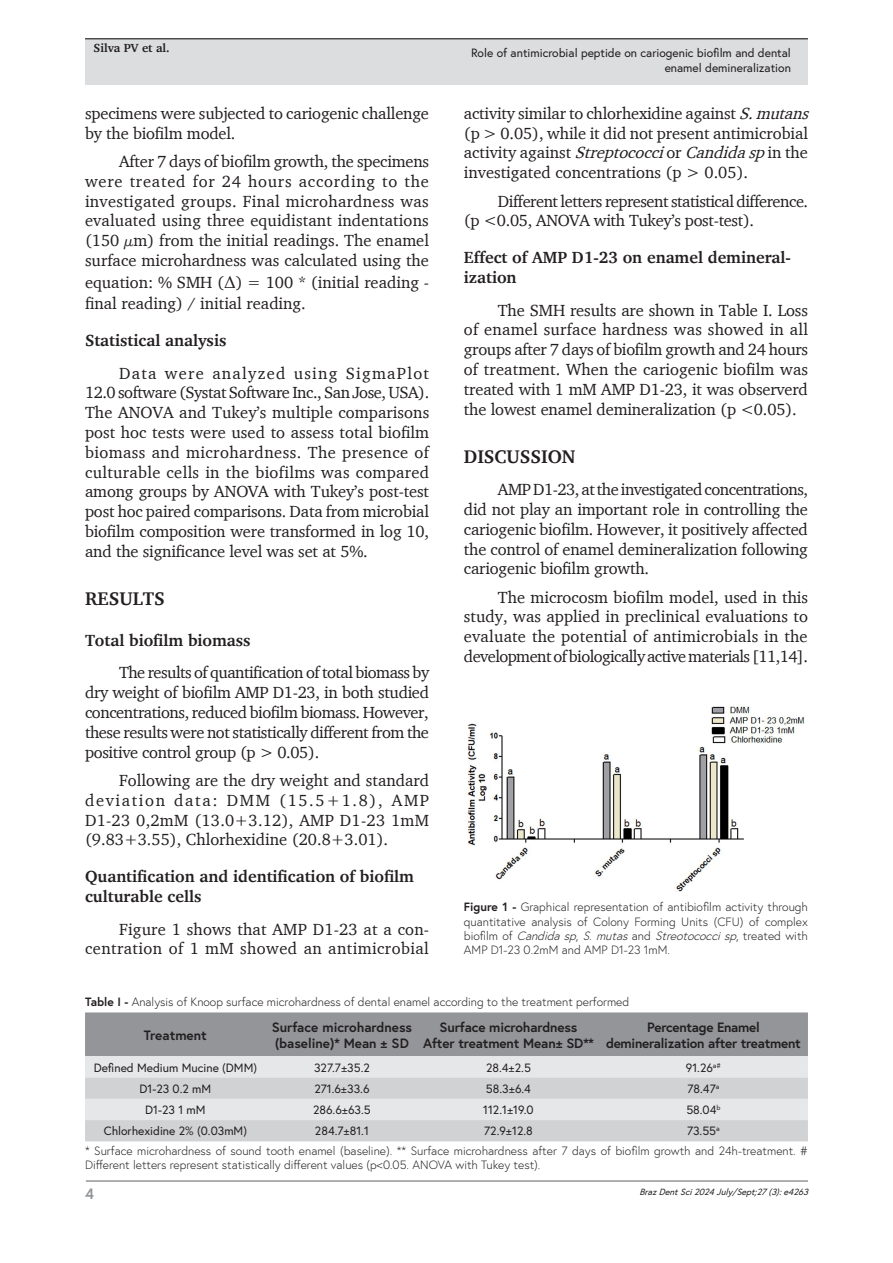
<style>
.page{position:relative;width:893px;height:1263px;background:#fff}
.page>*{position:absolute;margin:0;border:0;box-sizing:border-box;transform-origin:0 0}
.Heading1{font:700 18.75px "Charter";color:#231f20}
.Paragraph{font:16.5px/19.8px "Charter";letter-spacing:-.01em;color:#231f20;text-align:justify}
.Heading2{font:700 16.5px/19.8px "Charter";color:#231f20}
.Paragraph-2{font:16.5px/19.8px "Charter";letter-spacing:-.03em;color:#231f20}
.Paragraph-3{font:16.5px/19.8px "Charter";letter-spacing:.025em;color:#231f20;text-align:right}
.t1{font:700 15px "Europa";color:#939598}
.TableHead{font:700 13.5px/16.2px "Europa";letter-spacing:-.01em;color:#231f20;text-align:center}
.TableBody{font:12px/14.4px "Europa";color:#231f20;text-align:right}
.TableFootnote{font:300 12px/14.4px "Europa";color:#231f20}
.FigureCaption{font:300 12px/14.4px "Europa";color:#231f20;text-align:justify}
.TableTitle{font:300 12px "Europa";color:#231f20}
.t2{font:700 12px "Charter";color:#231f20}
.t3{font:italic 9px "Europa";color:#231f20}
.s1{font-family:"Times New Roman";font-size:18px}
.s2{font-style:italic}
.s3{font-weight:700}
</style>
<div class="page">
<hr style="left:86px;top:1180px;width:722px;height:2px;background:#939598">
<div style="left:85px;top:39px;width:723px;height:46px;background:#dcdddf"></div>
<hr style="left:85px;top:38px;width:723px;height:1px;background:#231f20">
<div style="left:85px;top:1012px;width:723px;height:44px;background:#939598"></div>
<div style="left:85px;top:1056px;width:723px;height:21px;background:#e6e7e9"></div>
<svg style="left:85px;top:1077px;width:723px;height:64px;background:#d8d9db"></svg>
<img style="left:467px;top:706px;width:337px;height:186px">
<p class="t2" style="left:94px;top:41px;width:78px">Silva PV et al.</p>
<p class="Paragraph" style="left:85px;top:103px;width:345px">specimens were subjected to cariogenic challenge by the biofilm model.</p>
<p class="Paragraph" style="left:85px;top:151px;width:346px;text-indent:34px">After 7 days of biofilm growth, the specimens were treated for 24 hours according to the investigated groups. Final microhardness was evaluated using three equidistant indentations (150 μm) from the initial readings. The enamel surface microhardness was calculated using the</p>
<p class="Paragraph" style="left:85px;top:271px;width:345px;line-height:21.6px">equation: % SMH (<span class="s1">Δ</span>) = 100 * (initial reading - final reading) / initial reading.</p>
<p class="Heading2" style="left:85px;top:330px;width:143px">Statistical analysis</p>
<p class="Paragraph" style="left:85px;top:363px;width:346px;text-indent:34px">Data were analyzed using SigmaPlot 12.0 software (Systat Software Inc., San Jose, USA).<br>The ANOVA and Tukey’s multiple comparisons post hoc tests were used to assess total biofilm biomass and microhardness. The presence of culturable cells in the biofilms was compared among groups by ANOVA with Tukey’s post-test post hoc paired comparisons. Data from microbial biofilm composition were transformed in log 10, and the significance level was set at 5%.</p>
<p class="Heading1" style="left:85px;top:587px;width:81px">RESULTS</p>
<p class="Heading2" style="left:85px;top:630px;width:167px">Total biofilm biomass</p>
<p class="Paragraph" style="left:85px;top:662px;width:346px;text-indent:34px">The results of quantification of total biomass by dry weight of biofilm AMP D1-23, in both studied concentrations, reduced biofilm biomass. However, these results were not statistically different from the positive control group (p &gt; 0.05).</p>
<p class="Paragraph" style="left:85px;top:770px;width:346px;text-indent:34px">Following are the dry weight and standard deviation data: DMM (15.5+1.8), AMP D1-23 0,2mM (13.0+3.12), AMP D1-23 1mM (9.83+3.55), Chlorhexidine (20.8+3.01).</p>
<p class="Heading2" style="left:85px;top:866px;width:330px">Quantification and identification of biofilm culturable cells</p>
<p class="Paragraph-3" style="left:85px;top:919px;width:345px">Figure 1 shows that AMP D1-23 at a con&shy;centration of 1 mM showed an antimicrobial</p>
<p class="TableBody" style="left:471px;top:46px;width:321px">Role of antimicrobial peptide on cariogenic biofilm and dental enamel demineralization</p>
<p class="Paragraph" style="left:464px;top:103px;width:351px;text-align:left">activity similar to chlorhexidine against <span class="s2">S.mutans </span>(p &gt; 0.05), while it did not present antimicrobial a c t i v i t y a g a i n s t <span class="s2">Streptococci</span>o r <span class="s2">Candidasp</span>i n t h e investigated concentrations (p &gt; 0.05).</p>
<p class="Paragraph-2" style="left:464px;top:191px;width:346px;text-indent:34px">Different letters represent statistical difference. (p &lt;0.05, ANOVA with Tukey’s post-test).</p>
<p class="Heading2" style="left:464px;top:247px;width:329px">Effect of AMP D1-23 on enamel demineral&shy;ization</p>
<p class="Paragraph" style="left:464px;top:300px;width:346px;text-indent:34px">The SMH results are shown in Table I. Loss of enamel surface hardness was showed in all groups after 7 days of biofilm growth and 24 hours of treatment. When the cariogenic biofilm was treated with 1 mM AMP D1-23, it was observerd the lowest enamel demineralization (p &lt;0.05).</p>
<p class="Heading1" style="left:464px;top:444px;width:113px">DISCUSSION</p>
<p class="Paragraph" style="left:464px;top:479px;width:346px;text-indent:34px">AMP D1-23, at the investigated concentrations, did not play an important role in controlling the cariogenic biofilm. However, it positively affected the control of enamel demineralization following cariogenic biofilm growth.</p>
<p class="Paragraph" style="left:464px;top:587px;width:346px;text-indent:34px">The microcosm biofilm model, used in this study, was applied in preclinical evaluations to evaluate the potential of antimicrobials in the development of biologically active materials [11,14].</p>
<p class="FigureCaption" style="left:464px;top:899px;width:346px"><span class="s3">Figure 1 -</span> Graphical representation of antibiofilm activity through quantitative analysis of Colony Forming Units (CFU) of complex b i o fi l m o f <span class="s2">Candidasp</span>, <span class="s2">S.mutas</span>a n d <span class="s2">Streotococcisp</span>, t r e a t e d w i t h AMP D1-23 0.2mM and AMP D1-23 1mM.</p>
<p class="TableTitle" style="left:85px;top:995px;width:546px"><span class="s3">Table I -</span> Analysis of Knoop surface microhardness of dental enamel according to the treatment performed</p>
<p class="TableHead" style="left:144px;top:1026px;width:64px">Treatment</p>
<p class="TableHead" style="left:272px;top:1018px;width:142px;text-align:left">Surface microhardness (baseline)* Mean ± SD</p>
<p class="TableHead" style="left:423px;top:1018px;width:172px">Surface microhardness<br>After treatment Mean± SD**</p>
<p class="TableHead" style="left:606px;top:1018px;width:196px">Percentage Enamel demineralization after treatment</p>
<p class="TableBody" style="left:94px;top:1060px;width:165px">Defined Medium Mucine (DMM)</p>
<p class="TableBody" style="left:314px;top:1060px;width:57px">327.7±35.2</p>
<p class="TableBody" style="left:486px;top:1060px;width:46px">28.4±2.5</p>
<p class="TableBody" style="left:686px;top:1060px;width:37px">91.26<sup>a#</sup></p>
<p class="TableBody" style="left:140px;top:1081px;width:73px">D1-23 0.2 mM</p>
<p class="TableBody" style="left:314px;top:1081px;width:57px">271.6±33.6</p>
<p class="TableBody" style="left:486px;top:1081px;width:47px">58.3±6.4</p>
<p class="TableBody" style="left:687px;top:1081px;width:33px">78.47<sup>a</sup></p>
<p class="TableBody" style="left:145px;top:1102px;width:62px">D1-23 1 mM</p>
<p class="TableBody" style="left:313px;top:1102px;width:59px">286.6±63.5</p>
<p class="TableBody" style="left:483px;top:1102px;width:52px">112.1±19.0</p>
<p class="TableBody" style="left:686px;top:1102px;width:36px">58.04<sup>b</sup></p>
<p class="TableBody" style="left:104px;top:1124px;width:145px">Chlorhexidine 2% (0.03mM)</p>
<p class="TableBody" style="left:315px;top:1124px;width:55px">284.7±81.1</p>
<p class="TableBody" style="left:484px;top:1124px;width:50px">72.9±12.8</p>
<p class="TableBody" style="left:687px;top:1124px;width:34px">73.55<sup>a</sup></p>
<p class="TableFootnote" style="left:85px;top:1143px;width:724px">* Surface microhardness of sound tooth enamel (baseline). ** Surface microhardness after 7 days of biofilm growth and 24h-treatment. #<br>Different letters represent statistically different values (p&lt;0.05. ANOVA with Tukey test).</p>
<p class="t1" style="left:85px;top:1184px;width:10px">4</p>
<p class="t3" style="left:639px;top:1185px;width:173px">BrazDentSci2024July/Sept;27(3):e4263</p>
</div>
